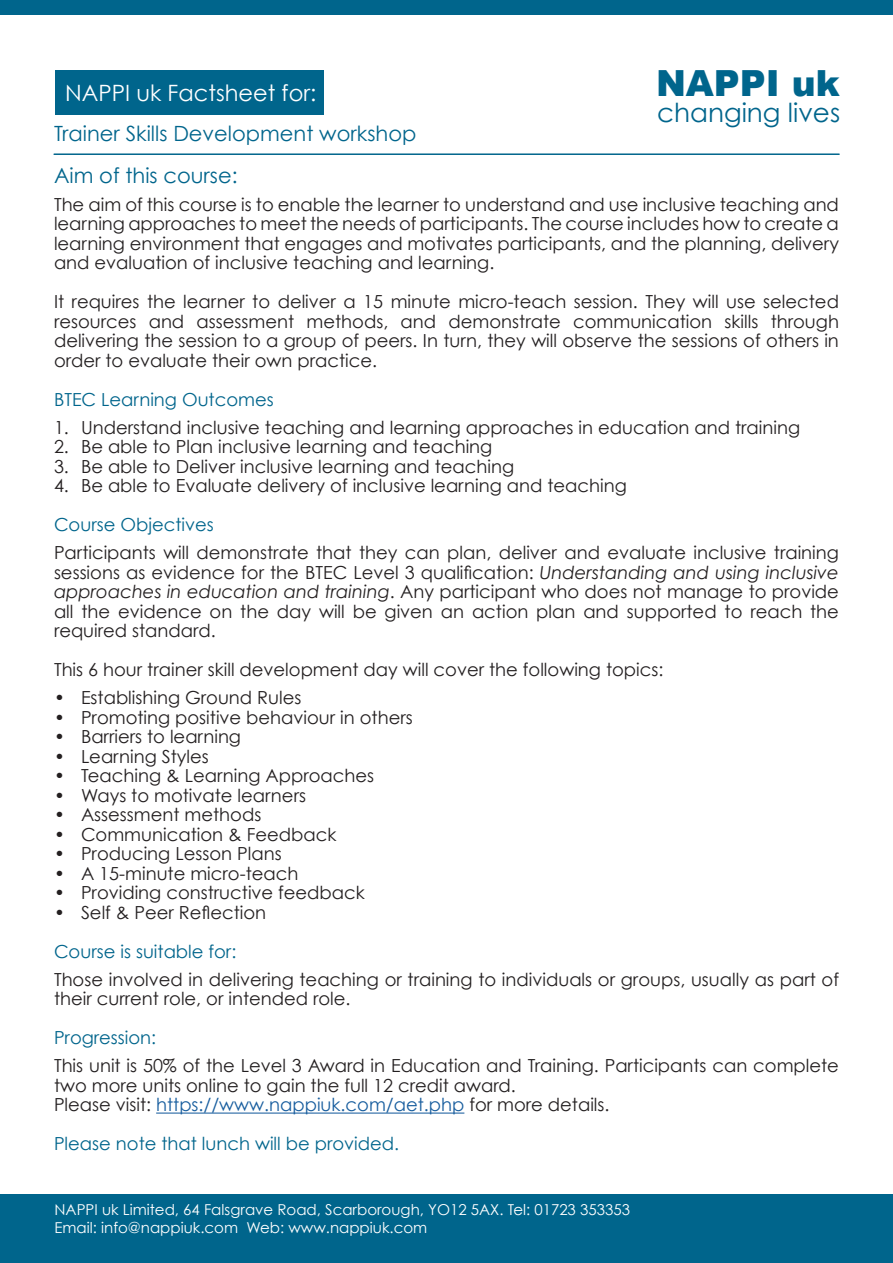
<style>
.page{position:relative;width:893px;height:1263px;background:#fff}
.page>*{position:absolute;margin:0;border:0;box-sizing:border-box;transform-origin:0 0}
.t1{font:900 36px "Arial";color:#00658c}
.t2{font:26.25px "Century Gothic";color:#00658c}
.t3{font:22.5px "Century Gothic";color:#fff}
.t4{font:21px/41.5px "Century Gothic";color:#00658c}
.t5{font:18px/19.5px "Century Gothic";color:#231f20;text-align:justify}
.t6{font:18px "Century Gothic";color:#00658c}
.t7{font:15px/18px "Century Gothic";color:#fff}
.s1{font-style:italic}
.s2{color:#175d9e}
</style>
<div class="page">
<div style="left:0;top:0;width:893px;height:14px;background:#00658c"></div>
<div style="left:0;top:1194px;width:893px;height:69px;background:#00658c"></div>
<hr style="left:156px;top:1112px;width:308px;height:1px;background:#175d9e">
<div style="left:55px;top:70px;width:269px;height:45px;background:#00658c"></div>
<hr style="left:54px;top:153px;width:785px;height:2px;background:#00658c">
<h1 class="t1" style="left:656px;top:57px;width:185px">NAPPI uk</h1>
<h2 class="t2" style="left:657px;top:96px;width:185px">changing lives</h2>
<p class="t3" style="left:65px;top:79px;width:253px">NAPPI uk Factsheet for:</p>
<p class="t4" style="left:54px;top:113px;width:364px">Trainer Skills Development workshop<br>Aim of this course:</p>
<p class="t5" style="left:54px;top:194px;width:786px">The aim of this course is to enable the learner to understand and use inclusive teaching and learning approaches to meet the needs of participants. The course includes how to create a learning environment that engages and motivates participants, and the planning, delivery and evaluation of inclusive teaching and learning.</p>
<p class="t5" style="left:54px;top:292px;width:786px">It requires the learner to deliver a 15 minute micro-teach session. They will use selected resources and assessment methods, and demonstrate communication skills through delivering the session to a group of peers. In turn, they will observe the sessions of others in order to evaluate their own practice.</p>
<p class="t6" style="left:54px;top:388px;width:221px">BTEC Learning Outcomes</p>
<p class="t5" style="left:54px;top:417px;width:748px">1. Understand inclusive teaching and learning approaches in education and training</p>
<p class="t5" style="left:54px;top:437px;width:440px">2. Be able to Plan inclusive learning and teaching</p>
<p class="t5" style="left:54px;top:456px;width:462px">3. Be able to Deliver inclusive learning and teaching</p>
<p class="t5" style="left:54px;top:476px;width:574px">4. Be able to Evaluate delivery of inclusive learning and teaching</p>
<p class="t6" style="left:54px;top:514px;width:161px">Course Objectives</p>
<p class="t5" style="left:54px;top:543px;width:786px">Participants will demonstrate that they can plan, deliver and evaluate inclusive training sessions as evidence for the BTEC Level 3 qualification: <span class="s1">Understanding and using inclusive approaches in education and training</span>. Any participant who does not manage to provide all the evidence on the day will be given an action plan and supported to reach the required standard.</p>
<p class="t5" style="left:54px;top:660px;width:611px">This 6 hour trainer skill development day will cover the following topics:</p>
<p class="t5" style="left:54px;top:688px;width:249px">• Establishing Ground Rules</p>
<p class="t5" style="left:54px;top:707px;width:360px">• Promoting positive behaviour in others</p>
<p class="t5" style="left:54px;top:727px;width:189px">• Barriers to learning</p>
<p class="t5" style="left:54px;top:746px;width:156px">• Learning Styles</p>
<p class="t5" style="left:54px;top:766px;width:322px">• Teaching &amp; Learning Approaches</p>
<p class="t5" style="left:54px;top:785px;width:254px">• Ways to motivate learners</p>
<p class="t5" style="left:54px;top:805px;width:209px">• Assessment methods</p>
<p class="t5" style="left:54px;top:824px;width:284px">• Communication &amp; Feedback</p>
<p class="t5" style="left:54px;top:844px;width:229px">• Producing Lesson Plans</p>
<p class="t5" style="left:54px;top:863px;width:246px">• A 15-minute micro-teach</p>
<p class="t5" style="left:54px;top:883px;width:312px">• Providing constructive feedback</p>
<p class="t5" style="left:54px;top:902px;width:214px">• Self &amp; Peer Reflection</p>
<p class="t6" style="left:54px;top:940px;width:184px">Course is suitable for:</p>
<p class="t5" style="left:54px;top:969px;width:786px">Those involved in delivering teaching or training to individuals or groups, usually as part of their current role, or intended role.</p>
<p class="t6" style="left:54px;top:1027px;width:104px">Progression:</p>
<p class="t5" style="left:54px;top:1056px;width:786px;text-align:left">This unit is 50% of the Level 3 Award in Education and Training. Participants can complete two more units online to gain the full 12 credit award.<br>Please visit: <span class="s2">https://www.nappiuk.com/aet.php</span> for more details.</p>
<p class="t6" style="left:54px;top:1133px;width:347px">Please note that lunch will be provided.</p>
<p class="t7" style="left:55px;top:1200px;width:577px">NAPPI uk Limited, 64 Falsgrave Road, Scarborough, YO12 5AX. Tel: 01723 353353<br>Email: info@nappiuk.com Web: www.nappiuk.com</p>
</div>
